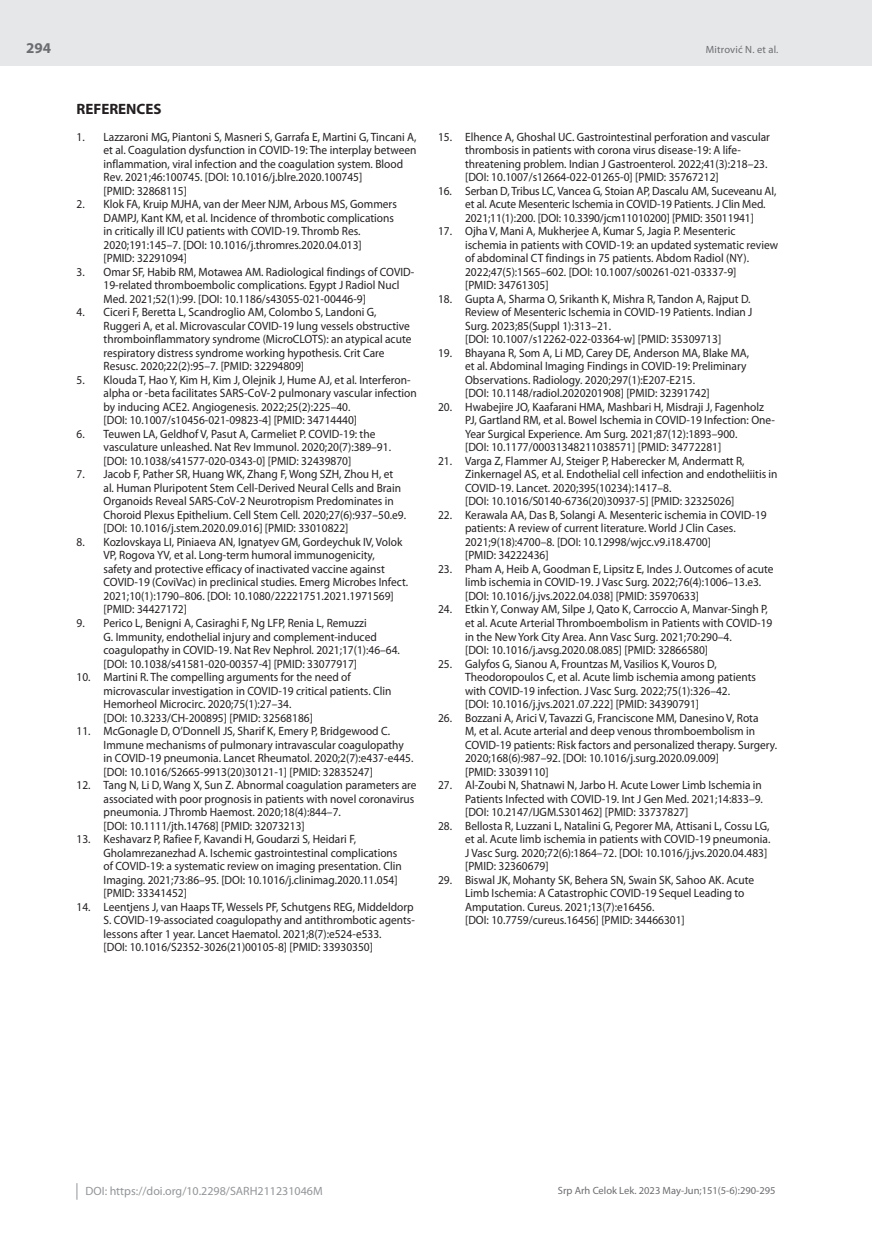
<style>
.page{position:relative;width:872px;height:1234px;background:#fff}
.page>*{position:absolute;margin:0;border:0;box-sizing:border-box;transform-origin:0 0}
.t1{font:700 15px "Myriad Pro";color:#231f20}
.t2{font:700 15px "Myriad Pro";color:#6c6d70}
.t3{font:12px/13.5px "Myriad Pro";color:#231f20;scale:.95 1}
.t4{font:12px "Myriad Pro";color:#939598}
.t5{font:10.5px "Myriad Pro";color:#6c6d70}
</style>
<div class="page">
<div style="left:0;top:0;width:872px;height:66px;background:#e6e7e9"></div>
<svg style="left:77px;top:1183px;width:1px;height:16px"></svg>
<p class="t2" style="left:26px;top:38px;width:26px">294</p>
<p class="t1" style="left:77px;top:99px;width:87px">REFERENCES</p>
<p class="t3" style="left:104px;top:130px;width:331px;text-indent:-27px">1. Lazzaroni MG, Piantoni S, Masneri S, Garrafa E, Martini G, Tincani A, et al. Coagulation dysfunction in COVID-19: The interplay between inflammation, viral infection and the coagulation system. Blood Rev. 2021;46:100745. [DOI: 10.1016/j.blre.2020.100745]<br>[PMID: 32868115]</p>
<p class="t3" style="left:104px;top:197px;width:310px;text-indent:-27px">2. Klok FA, Kruip MJHA, van der Meer NJM, Arbous MS, Gommers DAMPJ, Kant KM, et al. Incidence of thrombotic complications in critically ill ICU patients with COVID-19. Thromb Res.<br>2020;191:145–7. [DOI: 10.1016/j.thromres.2020.04.013]<br>[PMID: 32291094]</p>
<p class="t3" style="left:104px;top:265px;width:329px;text-indent:-27px">3. Omar SF, Habib RM, Motawea AM. Radiological findings of COVID-<br>19-related thromboembolic complications. Egypt J Radiol Nucl<br>Med. 2021;52(1):99. [DOI: 10.1186/s43055-021-00446-9]</p>
<p class="t3" style="left:104px;top:305px;width:325px;text-indent:-27px">4. Ciceri F, Beretta L, Scandroglio AM, Colombo S, Landoni G, Ruggeri A, et al. Microvascular COVID-19 lung vessels obstructive thromboinflammatory syndrome (MicroCLOTS): an atypical acute respiratory distress syndrome working hypothesis. Crit Care Resusc. 2020;22(2):95–7. [PMID: 32294809]</p>
<p class="t3" style="left:104px;top:373px;width:331px;text-indent:-27px">5. Klouda T, Hao Y, Kim H, Kim J, Olejnik J, Hume AJ, et al. Interferon&shy;alpha or -beta facilitates SARS-CoV-2 pulmonary vascular infection by inducing ACE2. Angiogenesis. 2022;25(2):225–40.<br>[DOI: 10.1007/s10456-021-09823-4] [PMID: 34714440]</p>
<p class="t3" style="left:104px;top:427px;width:304px;text-indent:-27px">6. Teuwen LA, Geldhof V, Pasut A, Carmeliet P. COVID-19: the vasculature unleashed. Nat Rev Immunol. 2020;20(7):389–91. [DOI: 10.1038/s41577-020-0343-0] [PMID: 32439870]</p>
<p class="t3" style="left:104px;top:467px;width:320px;text-indent:-27px">7. Jacob F, Pather SR, Huang WK, Zhang F, Wong SZH, Zhou H, et al. Human Pluripotent Stem Cell-Derived Neural Cells and Brain Organoids Reveal SARS-CoV-2 Neurotropism Predominates in Choroid Plexus Epithelium. Cell Stem Cell. 2020;27(6):937–50.e9. [DOI: 10.1016/j.stem.2020.09.016] [PMID: 33010822]</p>
<p class="t3" style="left:104px;top:535px;width:322px;text-indent:-27px">8. Kozlovskaya LI, Piniaeva AN, Ignatyev GM, Gordeychuk IV, Volok VP, Rogova YV, et al. Long-term humoral immunogenicity,<br>safety and protective efficacy of inactivated vaccine against COVID-19 (CoviVac) in preclinical studies. Emerg Microbes Infect.<br>2021;10(1):1790–806. [DOI: 10.1080/22221751.2021.1971569] [PMID: 34427172]</p>
<p class="t3" style="left:104px;top:616px;width:313px;text-indent:-27px">9. Perico L, Benigni A, Casiraghi F, Ng LFP, Renia L, Remuzzi<br>G. Immunity, endothelial injury and complement-induced coagulopathy in COVID-19. Nat Rev Nephrol. 2021;17(1):46–64. [DOI: 10.1038/s41581-020-00357-4] [PMID: 33077917]</p>
<p class="t3" style="left:104px;top:670px;width:304px;text-indent:-27px">10. Martini R. The compelling arguments for the need of microvascular investigation in COVID-19 critical patients. Clin Hemorheol Microcirc. 2020;75(1):27–34.<br>[DOI: 10.3233/CH-200895] [PMID: 32568186]</p>
<p class="t3" style="left:104px;top:724px;width:328px;text-indent:-27px">11. McGonagle D, O’Donnell JS, Sharif K, Emery P, Bridgewood C.<br>Immune mechanisms of pulmonary intravascular coagulopathy in COVID-19 pneumonia. Lancet Rheumatol. 2020;2(7):e437-e445. [DOI: 10.1016/S2665-9913(20)30121-1] [PMID: 32835247]</p>
<p class="t3" style="left:104px;top:778px;width:331px;text-indent:-27px">12. Tang N, Li D, Wang X, Sun Z. Abnormal coagulation parameters are associated with poor prognosis in patients with novel coronavirus pneumonia. J Thromb Haemost. 2020;18(4):844–7.<br>[DOI: 10.1111/jth.14768] [PMID: 32073213]</p>
<p class="t3" style="left:104px;top:832px;width:315px;text-indent:-27px">13. Keshavarz P, Rafiee F, Kavandi H, Goudarzi S, Heidari F, Gholamrezanezhad A. Ischemic gastrointestinal complications of COVID-19: a systematic review on imaging presentation. Clin Imaging. 2021;73:86–95. [DOI: 10.1016/j.clinimag.2020.11.054] [PMID: 33341452]</p>
<p class="t3" style="left:104px;top:899px;width:329px;text-indent:-27px">14. Leentjens J, van Haaps TF, Wessels PF, Schutgens REG, Middeldorp S. COVID-19-associated coagulopathy and antithrombotic agents&shy;lessons after 1 year. Lancet Haematol. 2021;8(7):e524-e533.<br>[DOI: 10.1016/S2352-3026(21)00105-8] [PMID: 33930350]</p>
<p class="t5" style="left:706px;top:43px;width:74px">Mitrović N. et al.</p>
<p class="t3" style="left:465px;top:130px;width:322px;text-indent:-27px">15. Elhence A, Ghoshal UC. Gastrointestinal perforation and vascular thrombosis in patients with corona virus disease-19: A life&shy;threatening problem. Indian J Gastroenterol. 2022;41(3):218–23. [DOI: 10.1007/s12664-022-01265-0] [PMID: 35767212]</p>
<p class="t3" style="left:465px;top:184px;width:329px;text-indent:-27px">16. Serban D, Tribus LC, Vancea G, Stoian AP, Dascalu AM, Suceveanu AI, et al. Acute Mesenteric Ischemia in COVID-19 Patients. J Clin Med.<br>2021;11(1):200. [DOI: 10.3390/jcm11010200] [PMID: 35011941]</p>
<p class="t3" style="left:465px;top:224px;width:331px;text-indent:-27px">17. Ojha V, Mani A, Mukherjee A, Kumar S, Jagia P. Mesenteric ischemia in patients with COVID-19: an updated systematic review of abdominal CT findings in 75 patients. Abdom Radiol (NY).<br>2022;47(5):1565–602. [DOI: 10.1007/s00261-021-03337-9]<br>[PMID: 34761305]</p>
<p class="t3" style="left:465px;top:292px;width:304px;text-indent:-27px">18. Gupta A, Sharma O, Srikanth K, Mishra R, Tandon A, Rajput D.<br>Review of Mesenteric Ischemia in COVID-19 Patients. Indian J Surg. 2023;85(Suppl 1):313–21.<br>[DOI: 10.1007/s12262-022-03364-w] [PMID: 35309713]</p>
<p class="t3" style="left:465px;top:346px;width:300px;text-indent:-27px">19. Bhayana R, Som A, Li MD, Carey DE, Anderson MA, Blake MA, et al. Abdominal Imaging Findings in COVID-19: Preliminary Observations. Radiology. 2020;297(1):E207-E215.<br>[DOI: 10.1148/radiol.2020201908] [PMID: 32391742]</p>
<p class="t3" style="left:465px;top:400px;width:328px;text-indent:-27px">20. Hwabejire JO, Kaafarani HMA, Mashbari H, Misdraji J, Fagenholz PJ, Gartland RM, et al. Bowel Ischemia in COVID-19 Infection: One-Year Surgical Experience. Am Surg. 2021;87(12):1893–900.<br>[DOI: 10.1177/00031348211038571] [PMID: 34772281]</p>
<p class="t3" style="left:465px;top:454px;width:330px;text-indent:-27px">21. Varga Z, Flammer AJ, Steiger P, Haberecker M, Andermatt R, Zinkernagel AS, et al. Endothelial cell infection and endotheliitis in COVID-19. Lancet. 2020;395(10234):1417–8.<br>[DOI: 10.1016/S0140-6736(20)30937-5] [PMID: 32325026]</p>
<p class="t3" style="left:465px;top:508px;width:319px;text-indent:-27px">22. Kerawala AA, Das B, Solangi A. Mesenteric ischemia in COVID-19 patients: A review of current literature. World J Clin Cases.<br>2021;9(18):4700–8. [DOI: 10.12998/wjcc.v9.i18.4700]<br>[PMID: 34222436]</p>
<p class="t3" style="left:465px;top:562px;width:326px;text-indent:-27px">23. Pham A, Heib A, Goodman E, Lipsitz E, Indes J. Outcomes of acute limb ischemia in COVID-19. J Vasc Surg. 2022;76(4):1006–13.e3. [DOI: 10.1016/j.jvs.2022.04.038] [PMID: 35970633]</p>
<p class="t3" style="left:465px;top:602px;width:325px;text-indent:-27px">24. Etkin Y, Conway AM, Silpe J, Qato K, Carroccio A, Manvar-Singh P, et al. Acute Arterial Thromboembolism in Patients with COVID-19 in the New York City Area. Ann Vasc Surg. 2021;70:290–4.<br>[DOI: 10.1016/j.avsg.2020.08.085] [PMID: 32866580]</p>
<p class="t3" style="left:465px;top:656px;width:308px;text-indent:-27px">25. Galyfos G, Sianou A, Frountzas M, Vasilios K, Vouros D, Theodoropoulos C, et al. Acute limb ischemia among patients with COVID-19 infection. J Vasc Surg. 2022;75(1):326–42. [DOI: 10.1016/j.jvs.2021.07.222] [PMID: 34390791]</p>
<p class="t3" style="left:465px;top:710px;width:330px;text-indent:-27px">26. Bozzani A, Arici V, Tavazzi G, Franciscone MM, Danesino V, Rota<br>M, et al. Acute arterial and deep venous thromboembolism in COVID-19 patients: Risk factors and personalized therapy. Surgery.<br>2020;168(6):987–92. [DOI: 10.1016/j.surg.2020.09.009]<br>[PMID: 33039110]</p>
<p class="t3" style="left:465px;top:778px;width:315px;text-align:justify;text-indent:-27px">27. Al-Zoubi N, Shatnawi N, Jarbo H. Acute Lower Limb Ischemia in Patients Infected with COVID-19. Int J Gen Med. 2021;14:833–9. [DOI: 10.2147/IJGM.S301462] [PMID: 33737827]</p>
<p class="t3" style="left:465px;top:818px;width:323px;text-indent:-27px">28. Bellosta R, Luzzani L, Natalini G, Pegorer MA, Attisani L, Cossu LG, et al. Acute limb ischemia in patients with COVID-19 pneumonia.<br>J Vasc Surg. 2020;72(6):1864–72. [DOI: 10.1016/j.jvs.2020.04.483] [PMID: 32360679]</p>
<p class="t3" style="left:465px;top:872px;width:306px;text-indent:-27px">29. Biswal JK, Mohanty SK, Behera SN, Swain SK, Sahoo AK. Acute Limb Ischemia: A Catastrophic COVID-19 Sequel Leading to Amputation. Cureus. 2021;13(7):e16456.<br>[DOI: 10.7759/cureus.16456] [PMID: 34466301]</p>
<p class="t4" style="left:86px;top:1183px;width:239px">DOI: https://doi.org/10.2298/SARH211231046M</p>
<p class="t5" style="left:558px;top:1184px;width:219px">Srp Arh Celok Lek. 2023 May-Jun;151(5-6):290-295</p>
</div>
